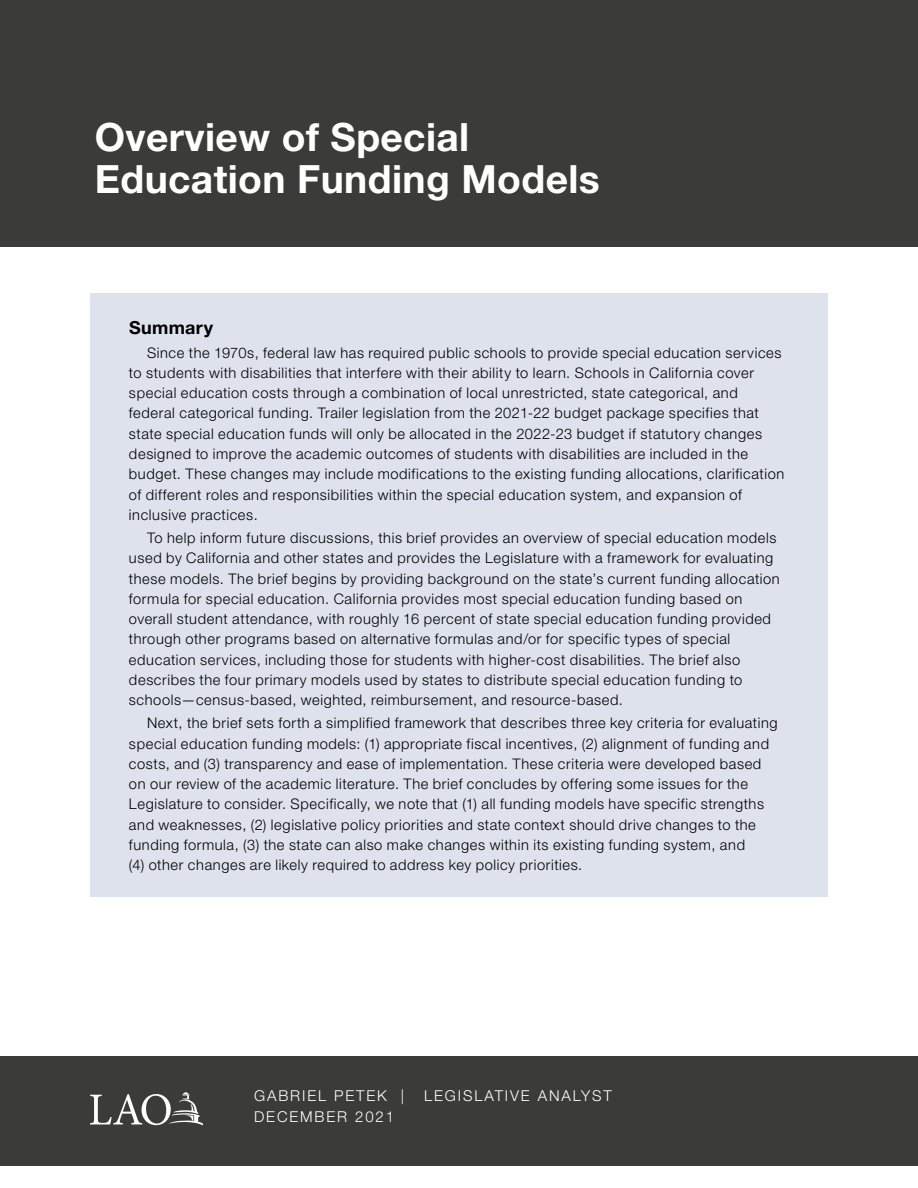
<style>
.page{position:relative;width:918px;height:1188px;background:#fff}
.page>*{position:absolute;margin:0;border:0;box-sizing:border-box;transform-origin:0 0}
.t1{font:700 39px/42px "Helvetica Neue LT";letter-spacing:.01em;color:#fff}
.t2{font:700 18px "Helvetica Neue LT";letter-spacing:.02em;color:#000}
.t3{font:300 15px "Helvetica Neue LT";letter-spacing:.125em;color:#fff}
.t4{font:300 14.7px/20.2px "Helvetica Neue LT";letter-spacing:.04em;color:#000}
</style>
<div class="page">
<div style="left:0;top:0;width:918px;height:247px;background:#3b3b39"></div>
<div style="left:0;top:1057px;width:918px;height:109px;background:#3b3b39"></div>
<svg style="left:90px;top:1092px;width:113px;height:33px"></svg>
<div style="left:90px;top:293px;width:738px;height:604px;background:#dde2ec"></div>
<h1 class="t1" style="left:95px;top:115px;width:507px">Overview of Special<br>Education Funding Models</h1>
<p class="t2" style="left:129px;top:317px;width:86px">Summary</p>
<p class="t4" style="left:129px;top:342px;width:657px;text-indent:18px">Since the 1970s, federal law has required public schools to provide special education services to students with disabilities that interfere with their ability to learn. Schools in California cover special education costs through a combination of local unrestricted, state categorical, and federal categorical funding. Trailer legislation from the 2021-22 budget package specifies that state special education funds will only be allocated in the 2022-23 budget if statutory changes designed to improve the academic outcomes of students with disabilities are included in the budget. These changes may include modifications to the existing funding allocations, clarification of different roles and responsibilities within the special education system, and expansion of inclusive practices.</p>
<p class="t4" style="left:129px;top:527px;width:652px;text-indent:18px">To help inform future discussions, this brief provides an overview of special education models used by California and other states and provides the Legislature with a framework for evaluating these models. The brief begins by providing background on the state’s current funding allocation formula for special education. California provides most special education funding based on overall student attendance, with roughly 16 percent of state special education funding provided through other programs based on alternative formulas and/or for specific types of special education services, including those for students with higher-cost disabilities. The brief also describes the four primary models used by states to distribute special education funding to schools—census-based, weighted, reimbursement, and resource-based.</p>
<p class="t4" style="left:129px;top:713px;width:650px;text-indent:18px">Next, the brief sets forth a simplified framework that describes three key criteria for evaluating special education funding models: (1) appropriate fiscal incentives, (2) alignment of funding and costs, and (3) transparency and ease of implementation. These criteria were developed based on our review of the academic literature. The brief concludes by offering some issues for the Legislature to consider. Specifically, we note that (1) all funding models have specific strengths and weaknesses, (2) legislative policy priorities and state context should drive changes to the funding formula, (3) the state can also make changes within its existing funding system, and<br>(4) other changes are likely required to address key policy priorities.</p>
<p class="t3" style="left:254px;top:1086px;width:152px">GABRIEL PETEK |</p>
<p class="t3" style="left:424px;top:1086px;width:189px">LEGISLATIVE ANALYST</p>
<p class="t3" style="left:254px;top:1107px;width:142px">DECEMBER 2021</p>
</div>
